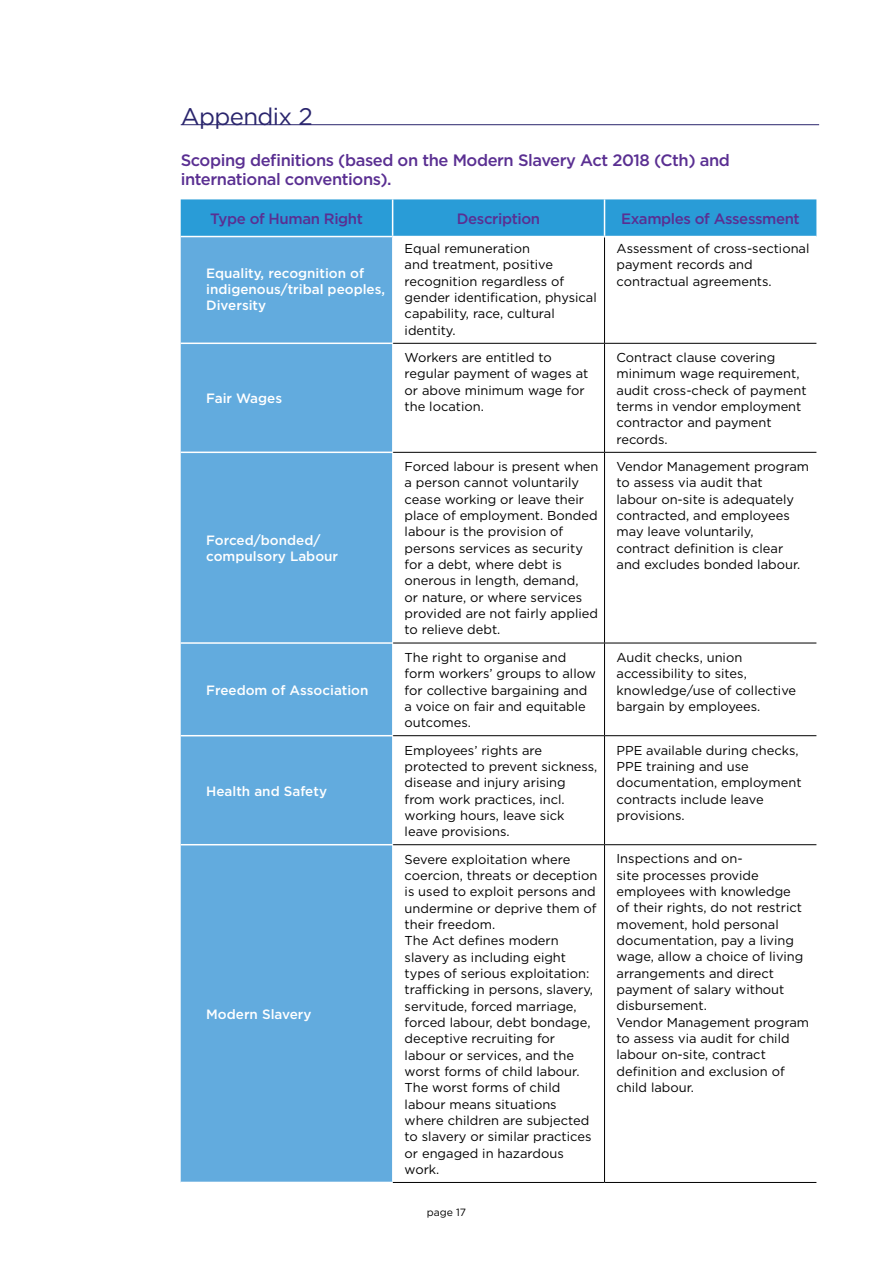
<style>
.page{position:relative;width:893px;height:1263px;background:#fff}
.page>*{position:absolute;margin:0;border:0;box-sizing:border-box;transform-origin:0 0}
.t1{font:24px "Gotham";letter-spacing:-.025em;color:#2a256d}
.t2{font:500 16.5px/19.5px "Gotham";letter-spacing:-.025em;color:#5a2f92}
.t3{font:500 15px "Gotham";letter-spacing:-.025em;color:#5a2f92}
.t4{font:500 13.5px/16.2px "Gotham";color:#fff}
.t5{font:12.9px/16.4px "Gotham";color:#000}
.t6{font:10.5px "Gotham HTF";color:#000}
</style>
<div class="page">
<hr style="left:181px;top:124px;width:638px;height:1px;background:#2a256d">
<div style="left:181px;top:199px;width:635px;height:37px;background:#299cd7"></div>
<div style="left:181px;top:237px;width:211px;height:945px;background:#62abde"></div>
<hr style="left:392px;top:199px;width:1px;height:37px;background:#fff">
<hr style="left:604px;top:199px;width:1px;height:37px;background:#fff">
<hr style="left:604px;top:237px;width:1px;height:106px;background:#000">
<hr style="left:393px;top:343px;width:211px;height:1px;background:#000">
<hr style="left:604px;top:343px;width:212px;height:1px;background:#000">
<hr style="left:604px;top:344px;width:1px;height:108px;background:#000">
<hr style="left:393px;top:452px;width:211px;height:1px;background:#000">
<hr style="left:604px;top:452px;width:212px;height:1px;background:#000">
<hr style="left:604px;top:453px;width:1px;height:190px;background:#000">
<hr style="left:393px;top:643px;width:211px;height:1px;background:#000">
<hr style="left:604px;top:643px;width:212px;height:1px;background:#000">
<hr style="left:604px;top:643px;width:1px;height:92px;background:#000">
<hr style="left:393px;top:735px;width:211px;height:1px;background:#000">
<hr style="left:604px;top:735px;width:212px;height:1px;background:#000">
<hr style="left:604px;top:736px;width:1px;height:108px;background:#000">
<hr style="left:393px;top:844px;width:211px;height:1px;background:#000">
<hr style="left:604px;top:844px;width:212px;height:1px;background:#000">
<hr style="left:604px;top:845px;width:1px;height:337px;background:#000">
<hr style="left:393px;top:1182px;width:211px;height:1px;background:#000">
<hr style="left:604px;top:1182px;width:212px;height:1px;background:#000">
<hr style="left:181px;top:343px;width:211px;height:1px;background:#fff">
<hr style="left:181px;top:452px;width:211px;height:1px;background:#fff">
<hr style="left:181px;top:642px;width:211px;height:2px;background:#fff">
<hr style="left:181px;top:735px;width:211px;height:1px;background:#fff">
<hr style="left:181px;top:844px;width:211px;height:1px;background:#fff">
<h1 class="t1" style="left:181px;top:101px;width:134px">Appendix 2</h1>
<p class="t2" style="left:181px;top:150px;width:551px">Scoping definitions (based on the Modern Slavery Act 2018 (Cth) and international conventions).</p>
<p class="t3" style="left:210px;top:209px;width:154px">Type of Human Right</p>
<p class="t3" style="left:457px;top:209px;width:85px">Description</p>
<p class="t3" style="left:621px;top:209px;width:180px">Examples of Assessment</p>
<p class="t4" style="left:206px;top:265px;width:180px">Equality, recognition of indigenous/tribal peoples,<br>Diversity</p>
<p class="t4" style="left:206px;top:390px;width:77px">Fair Wages</p>
<p class="t4" style="left:206px;top:532px;width:133px">Forced/bonded/ compulsory Labour</p>
<p class="t4" style="left:206px;top:682px;width:164px">Freedom of Association</p>
<p class="t4" style="left:206px;top:782px;width:122px">Health and Safety</p>
<p class="t4" style="left:206px;top:1006px;width:107px">Modern Slavery</p>
<p class="t5" style="left:405px;top:240px;width:194px">Equal remuneration<br>and treatment, positive recognition regardless of gender identification, physical capability, race, cultural identity.</p>
<p class="t5" style="left:616px;top:240px;width:194px">Assessment of cross-sectional payment records and contractual agreements.</p>
<p class="t5" style="left:405px;top:349px;width:185px">Workers are entitled to regular payment of wages at or above minimum wage for the location.</p>
<p class="t5" style="left:616px;top:349px;width:192px">Contract clause covering minimum wage requirement, audit cross-check of payment terms in vendor employment contractor and payment records.</p>
<p class="t5" style="left:405px;top:458px;width:195px">Forced labour is present when a person cannot voluntarily cease working or leave their place of employment. Bonded labour is the provision of persons services as security for a debt, where debt is onerous in length, demand,<br>or nature, or where services provided are not fairly applied to relieve debt.</p>
<p class="t5" style="left:616px;top:458px;width:194px">Vendor Management program to assess via audit that<br>labour on-site is adequately contracted, and employees may leave voluntarily, contract definition is clear and excludes bonded labour.</p>
<p class="t5" style="left:405px;top:649px;width:193px">The right to organise and form workers’ groups to allow for collective bargaining and a voice on fair and equitable outcomes.</p>
<p class="t5" style="left:616px;top:649px;width:181px">Audit checks, union accessibility to sites, knowledge/use of collective bargain by employees.</p>
<p class="t5" style="left:405px;top:741px;width:194px">Employees’ rights are protected to prevent sickness, disease and injury arising from work practices, incl. working hours, leave sick leave provisions.</p>
<p class="t5" style="left:616px;top:741px;width:187px">PPE available during checks,<br>PPE training and use documentation, employment contracts include leave provisions.</p>
<p class="t5" style="left:405px;top:850px;width:194px">Severe exploitation where coercion, threats or deception is used to exploit persons and undermine or deprive them of their freedom.<br>The Act defines modern slavery as including eight types of serious exploitation: trafficking in persons, slavery, servitude, forced marriage, forced labour, debt bondage, deceptive recruiting for labour or services, and the worst forms of child labour.<br>The worst forms of child labour means situations where children are subjected to slavery or similar practices or engaged in hazardous work.</p>
<p class="t5" style="left:616px;top:850px;width:194px">Inspections and on-<br>site processes provide employees with knowledge<br>of their rights, do not restrict movement, hold personal documentation, pay a living wage, allow a choice of living arrangements and direct payment of salary without disbursement.<br>Vendor Management program to assess via audit for child labour on-site, contract definition and exclusion of child labour.</p>
<p class="t6" style="left:427px;top:1207px;width:41px">page 17</p>
</div>
